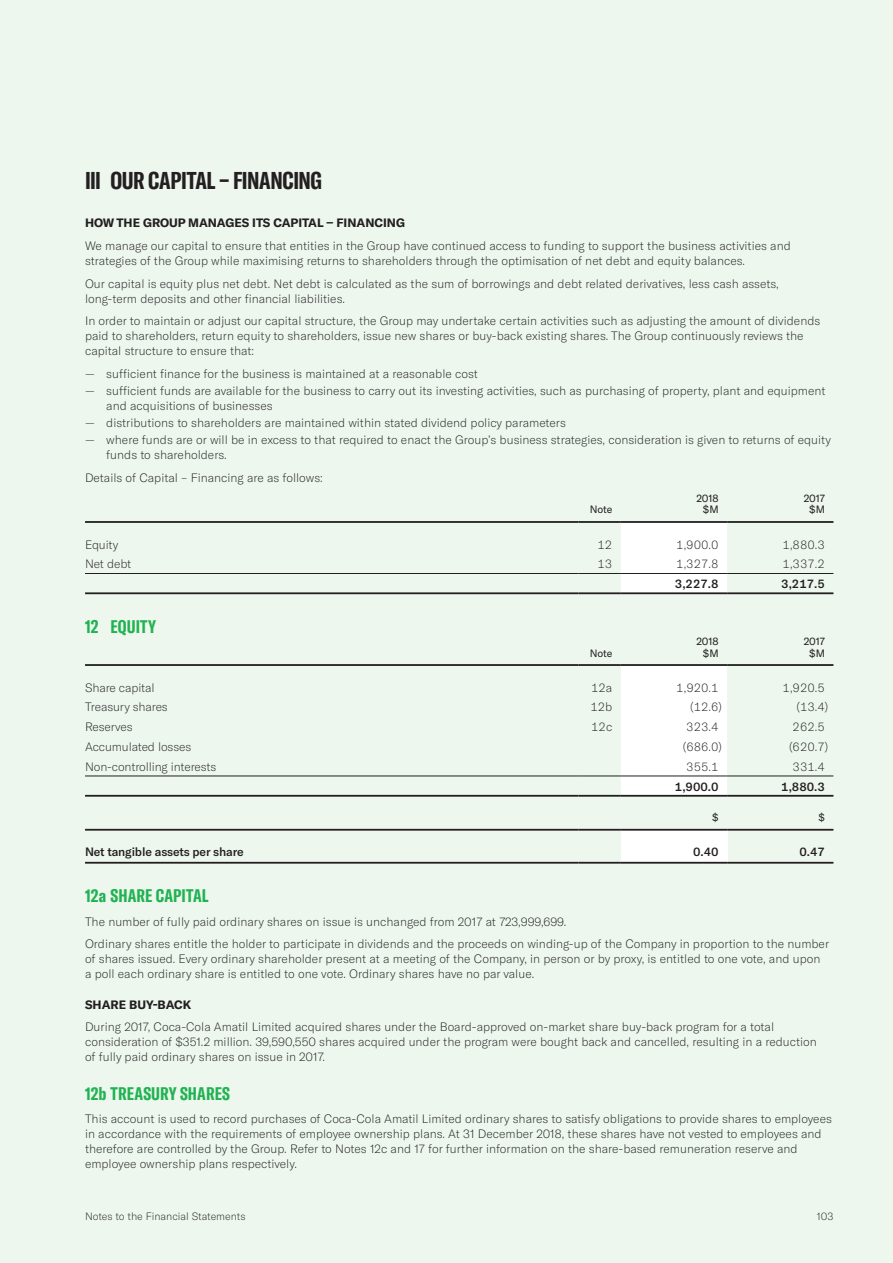
<style>
.page{position:relative;width:893px;height:1263px;background:#edf7ee}
.page>*{position:absolute;margin:0;border:0;box-sizing:border-box;transform-origin:0 0}
._2__Sub_01_CB_16_14{font:700 extra-condensed 24px "GT America";letter-spacing:-.015em;color:#231f20}
._2__Sub_02_CB_12_12{font:700 extra-condensed 18px "GT America";letter-spacing:.01em;color:#21b252}
._3__Body_L_8_10{font:100 12px/15px "GT America";color:#231f20}
._4__Table_numbers_Ri{font:100 12px "GT America";color:#231f20}
._4__Table_text_8_9{font:100 12px "GT America";letter-spacing:-.01em;color:#231f20}
._2__Sub_03_B_8_10{font:700 12px "GT America";color:#231f20}
._4__Table_numbers_Ri-2{font:500 12px "GT America";color:#231f20}
._4__Table_text_8_9-2{font:500 12px "GT America";letter-spacing:-.01em;color:#231f20}
._4__Table_header_7_7{font:10.5px "GT America";letter-spacing:-.015em;color:#231f20}
.t1{font:100 10.5px "GT America";color:#231f20}
</style>
<div class="page">
<div style="left:621px;top:523px;width:106px;height:69px;background:#fff"></div>
<hr style="left:85px;top:521px;width:493px;height:2px;background:#231f20">
<hr style="left:578px;top:521px;width:43px;height:2px;background:#231f20">
<hr style="left:621px;top:521px;width:106px;height:2px;background:#231f20">
<hr style="left:727px;top:521px;width:106px;height:2px;background:#231f20">
<hr style="left:85px;top:592px;width:493px;height:2px;background:#231f20">
<hr style="left:578px;top:592px;width:43px;height:2px;background:#231f20">
<hr style="left:621px;top:592px;width:106px;height:2px;background:#231f20">
<hr style="left:727px;top:592px;width:106px;height:2px;background:#231f20">
<hr style="left:85px;top:573px;width:493px;height:1px;background:#231f20">
<hr style="left:578px;top:573px;width:43px;height:1px;background:#231f20">
<hr style="left:621px;top:573px;width:106px;height:1px;background:#231f20">
<hr style="left:727px;top:573px;width:106px;height:1px;background:#231f20">
<div style="left:621px;top:666px;width:106px;height:129px;background:#fff"></div>
<hr style="left:85px;top:664px;width:493px;height:2px;background:#231f20">
<hr style="left:578px;top:664px;width:43px;height:2px;background:#231f20">
<hr style="left:621px;top:664px;width:106px;height:2px;background:#231f20">
<hr style="left:727px;top:664px;width:106px;height:2px;background:#231f20">
<hr style="left:85px;top:795px;width:493px;height:2px;background:#231f20">
<hr style="left:578px;top:795px;width:43px;height:2px;background:#231f20">
<hr style="left:621px;top:795px;width:106px;height:2px;background:#231f20">
<hr style="left:727px;top:795px;width:106px;height:2px;background:#231f20">
<hr style="left:85px;top:776px;width:493px;height:1px;background:#231f20">
<hr style="left:578px;top:776px;width:43px;height:1px;background:#231f20">
<hr style="left:621px;top:776px;width:106px;height:1px;background:#231f20">
<hr style="left:727px;top:776px;width:106px;height:1px;background:#231f20">
<div style="left:621px;top:830px;width:106px;height:33px;background:#fff"></div>
<hr style="left:85px;top:829px;width:493px;height:2px;background:#231f20">
<hr style="left:578px;top:829px;width:43px;height:2px;background:#231f20">
<hr style="left:621px;top:829px;width:106px;height:2px;background:#231f20">
<hr style="left:727px;top:829px;width:106px;height:2px;background:#231f20">
<hr style="left:85px;top:862px;width:493px;height:2px;background:#231f20">
<hr style="left:578px;top:862px;width:43px;height:2px;background:#231f20">
<hr style="left:621px;top:862px;width:106px;height:2px;background:#231f20">
<hr style="left:727px;top:862px;width:106px;height:2px;background:#231f20">
<p class="_2__Sub_01_CB_16_14" style="left:85px;top:166px;width:239px">III OUR CAPITAL – FINANCING</p>
<p class="_2__Sub_03_B_8_10" style="left:85px;top:215px;width:321px">HOW THE GROUP MANAGES ITS CAPITAL – FINANCING</p>
<p class="_3__Body_L_8_10" style="left:85px;top:238px;width:707px">We manage our capital to ensure that entities in the Group have continued access to funding to support the business activities and strategies of the Group while maximising returns to shareholders through the optimisation of net debt and equity balances.</p>
<p class="_3__Body_L_8_10" style="left:85px;top:276px;width:695px">Our capital is equity plus net debt. Net debt is calculated as the sum of borrowings and debt related derivatives, less cash assets, long-term deposits and other financial liabilities.</p>
<p class="_3__Body_L_8_10" style="left:85px;top:313px;width:737px">In order to maintain or adjust our capital structure, the Group may undertake certain activities such as adjusting the amount of dividends paid to shareholders, return equity to shareholders, issue new shares or buy-back existing shares. The Group continuously reviews the capital structure to ensure that:</p>
<p class="_3__Body_L_8_10" style="left:85px;top:366px;width:394px">— sufficient finance for the business is maintained at a reasonable cost</p>
<p class="_3__Body_L_8_10" style="left:106px;top:383px;width:721px;text-indent:-21px">— sufficient funds are available for the business to carry out its investing activities, such as purchasing of property, plant and equipment and acquisitions of businesses</p>
<p class="_3__Body_L_8_10" style="left:85px;top:415px;width:482px">— distributions to shareholders are maintained within stated dividend policy parameters</p>
<p class="_3__Body_L_8_10" style="left:106px;top:433px;width:726px;text-indent:-21px">— where funds are or will be in excess to that required to enact the Group’s business strategies, consideration is given to returns of equity funds to shareholders.</p>
<p class="_3__Body_L_8_10" style="left:85px;top:470px;width:239px">Details of Capital – Financing are as follows:</p>
<p class="_4__Table_header_7_7" style="left:590px;top:504px;width:24px">Note</p>
<p class="_4__Table_header_7_7" style="left:696px;top:492px;width:24px">2018</p>
<p class="_4__Table_header_7_7" style="left:703px;top:504px;width:17px">$M</p>
<p class="_4__Table_header_7_7" style="left:804px;top:492px;width:23px">2017</p>
<p class="_4__Table_header_7_7" style="left:809px;top:504px;width:17px">$M</p>
<p class="_4__Table_text_8_9" style="left:85px;top:537px;width:35px">Equity</p>
<p class="_4__Table_numbers_Ri" style="left:597px;top:537px;width:16px">12</p>
<p class="_4__Table_numbers_Ri" style="left:676px;top:537px;width:44px">1,900.0</p>
<p class="_4__Table_numbers_Ri" style="left:783px;top:537px;width:44px">1,880.3</p>
<p class="_4__Table_text_8_9" style="left:85px;top:557px;width:48px">Net debt</p>
<p class="_4__Table_numbers_Ri" style="left:597px;top:557px;width:16px">13</p>
<p class="_4__Table_numbers_Ri" style="left:676px;top:557px;width:44px">1,327.8</p>
<p class="_4__Table_numbers_Ri" style="left:783px;top:557px;width:44px">1,337.2</p>
<p class="_4__Table_numbers_Ri-2" style="left:675px;top:577px;width:45px">3,227.8</p>
<p class="_4__Table_numbers_Ri-2" style="left:781px;top:577px;width:45px">3,217.5</p>
<p class="_2__Sub_02_CB_12_12" style="left:85px;top:615px;width:73px">12 EQUITY</p>
<p class="_4__Table_header_7_7" style="left:590px;top:647px;width:24px">Note</p>
<p class="_4__Table_header_7_7" style="left:696px;top:635px;width:24px">2018</p>
<p class="_4__Table_header_7_7" style="left:703px;top:647px;width:17px">$M</p>
<p class="_4__Table_header_7_7" style="left:804px;top:635px;width:23px">2017</p>
<p class="_4__Table_header_7_7" style="left:809px;top:647px;width:17px">$M</p>
<p class="_4__Table_text_8_9" style="left:85px;top:680px;width:71px">Share capital</p>
<p class="_4__Table_numbers_Ri" style="left:591px;top:680px;width:23px">12a</p>
<p class="_4__Table_numbers_Ri" style="left:676px;top:680px;width:44px">1,920.1</p>
<p class="_4__Table_numbers_Ri" style="left:783px;top:680px;width:44px">1,920.5</p>
<p class="_4__Table_text_8_9" style="left:85px;top:700px;width:84px">Treasury shares</p>
<p class="_4__Table_numbers_Ri" style="left:590px;top:700px;width:23px">12b</p>
<p class="_4__Table_numbers_Ri" style="left:690px;top:700px;width:33px">(12.6)</p>
<p class="_4__Table_numbers_Ri" style="left:797px;top:700px;width:33px">(13.4)</p>
<p class="_4__Table_text_8_9" style="left:85px;top:720px;width:49px">Reserves</p>
<p class="_4__Table_numbers_Ri" style="left:591px;top:720px;width:23px">12c</p>
<p class="_4__Table_numbers_Ri" style="left:686px;top:720px;width:34px">323.4</p>
<p class="_4__Table_numbers_Ri" style="left:793px;top:720px;width:34px">262.5</p>
<p class="_4__Table_text_8_9" style="left:85px;top:740px;width:108px">Accumulated losses</p>
<p class="_4__Table_numbers_Ri" style="left:683px;top:740px;width:41px">(686.0)</p>
<p class="_4__Table_numbers_Ri" style="left:789px;top:740px;width:41px">(620.7)</p>
<p class="_4__Table_text_8_9" style="left:85px;top:760px;width:133px">Non-controlling interests</p>
<p class="_4__Table_numbers_Ri" style="left:686px;top:760px;width:34px">355.1</p>
<p class="_4__Table_numbers_Ri" style="left:793px;top:760px;width:34px">331.4</p>
<p class="_4__Table_numbers_Ri-2" style="left:675px;top:779px;width:45px">1,900.0</p>
<p class="_4__Table_numbers_Ri-2" style="left:781px;top:779px;width:45px">1,880.3</p>
<p class="_4__Table_header_7_7" style="left:712px;top:811px;width:8px">$</p>
<p class="_4__Table_header_7_7" style="left:818px;top:811px;width:8px">$</p>
<p class="_4__Table_text_8_9-2" style="left:85px;top:845px;width:160px">Net tangible assets per share</p>
<p class="_4__Table_numbers_Ri-2" style="left:693px;top:845px;width:27px">0.40</p>
<p class="_4__Table_numbers_Ri-2" style="left:799px;top:845px;width:27px">0.47</p>
<p class="_2__Sub_02_CB_12_12" style="left:85px;top:885px;width:125px">12a SHARE CAPITAL</p>
<p class="_3__Body_L_8_10" style="left:85px;top:914px;width:483px">The number of fully paid ordinary shares on issue is unchanged from 2017 at 723,999,699.</p>
<p class="_3__Body_L_8_10" style="left:85px;top:936px;width:746px">Ordinary shares entitle the holder to participate in dividends and the proceeds on winding-up of the Company in proportion to the number of shares issued. Every ordinary shareholder present at a meeting of the Company, in person or by proxy, is entitled to one vote, and upon a poll each ordinary share is entitled to one vote. Ordinary shares have no par value.</p>
<p class="_2__Sub_03_B_8_10" style="left:85px;top:997px;width:108px">SHARE BUY-BACK</p>
<p class="_3__Body_L_8_10" style="left:85px;top:1019px;width:733px">During 2017, Coca-Cola Amatil Limited acquired shares under the Board-approved on-market share buy-back program for a total consideration of $351.2 million. 39,590,550 shares acquired under the program were bought back and cancelled, resulting in a reduction of fully paid ordinary shares on issue in 2017.</p>
<p class="_2__Sub_02_CB_12_12" style="left:85px;top:1082px;width:146px">12b TREASURY SHARES</p>
<p class="_3__Body_L_8_10" style="left:85px;top:1111px;width:748px">This account is used to record purchases of Coca-Cola Amatil Limited ordinary shares to satisfy obligations to provide shares to employees in accordance with the requirements of employee ownership plans. At 31 December 2018, these shares have not vested to employees and therefore are controlled by the Group. Refer to Notes 12c and 17 for further information on the share-based remuneration reserve and employee ownership plans respectively.</p>
<p class="t1" style="left:85px;top:1211px;width:162px">Notes to the Financial Statements</p>
<p class="t1" style="left:817px;top:1211px;width:18px">103</p>
</div>
